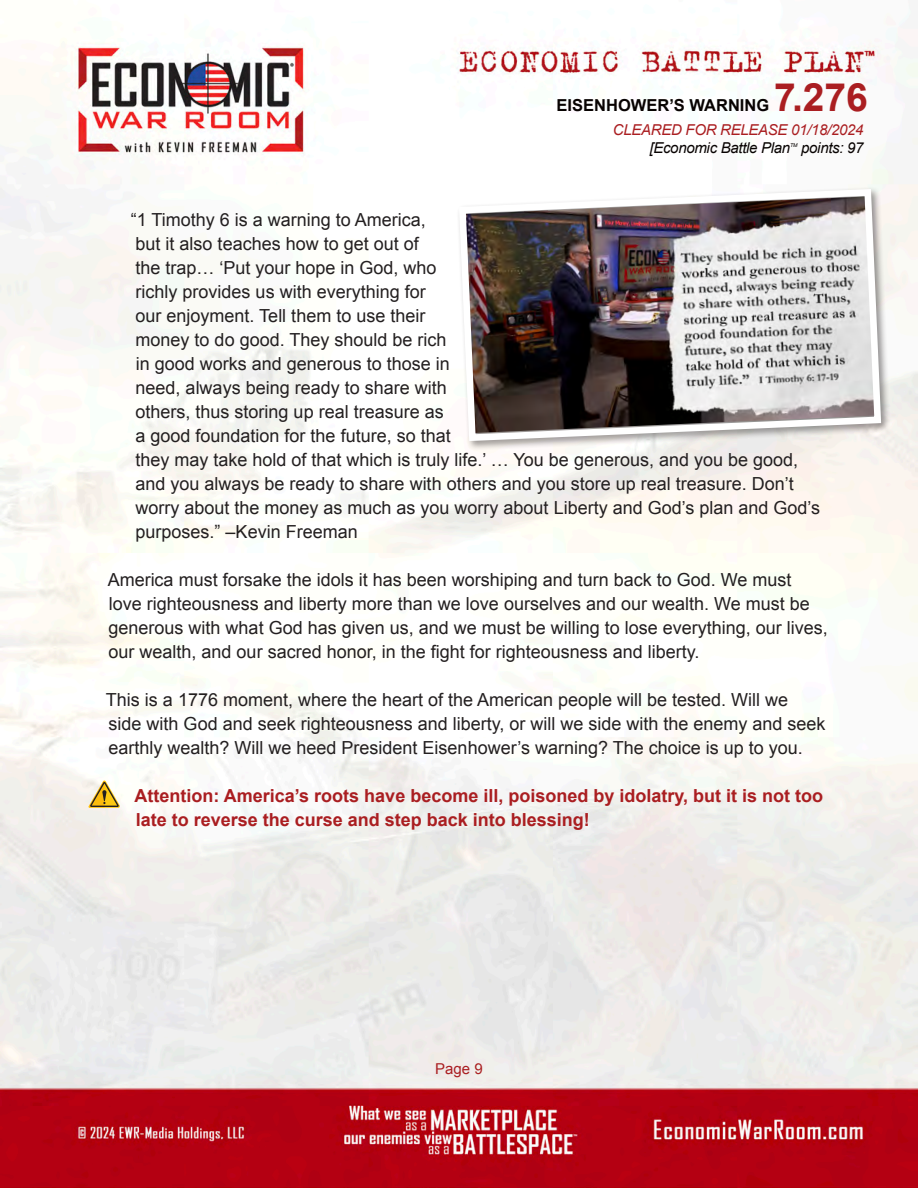
<style>
.page{position:relative;width:918px;height:1188px;background:#fff}
.page>*{position:absolute;margin:0;border:0;box-sizing:border-box;transform-origin:0 0}
.t1{font:700 39px "Arial";color:#aa1e21}
.t2{font:18px/24px "Arial";color:#231f20}
.List_Paragraph{font:700 18px/24px "Arial";color:#aa1e21}
.t3{font:700 16.5px "Arial";color:#080302}
.t4{font:italic 15px "Arial";letter-spacing:-.02em;color:#080302}
.t5{font:italic 15px "Arial";letter-spacing:-.02em;color:#aa1e21}
.t6{font:15px "Arial";color:#aa1e21}
.t7{font:italic 5.25px "Arial";color:#080302}
</style>
<div class="page">
<img style="left:0;top:5px;width:918px;height:1183px">
<svg style="left:88px;top:780px;width:33px;height:28px"></svg>
<div style="left:456px;top:186px;width:436px;height:266px;background:#231f20;opacity:.48"></div>
<img style="left:456px;top:186px;width:429px;height:259px">
<h1 class="t1" style="left:774px;top:72px;width:95px">7.276</h1>
<p class="t5" style="left:613px;top:120px;width:252px">CLEARED FOR RELEASE 01/18/2024</p>
<p class="t4" style="left:650px;top:138px;width:142px">[Economic Battle Plan</p>
<p class="t7" style="left:790px;top:141px;width:9px">TM</p>
<p class="t4" style="left:801px;top:138px;width:64px">points: 97</p>
<p class="t3" style="left:557px;top:94px;width:214px">EISENHOWER’S WARNING</p>
<p class="t2" style="left:131px;top:208px;width:691px">“1 Timothy 6 is a warning to America,<br>but it also teaches how to get out of<br>the trap… ‘Put your hope in God, who<br>richly provides us with everything for<br>our enjoyment. Tell them to use their<br>money to do good. They should be rich<br>in good works and generous to those in<br>need, always being ready to share with<br>others, thus storing up real treasure as<br>a good foundation for the future, so that<br>they may take hold of that which is truly life.’ … You be generous, and you be good, and you always be ready to share with others and you store up real treasure. Don’t worry about the money as much as you worry about Liberty and God’s plan and God’s purposes.” –Kevin Freeman</p>
<p class="t2" style="left:108px;top:568px;width:722px">America must forsake the idols it has been worshiping and turn back to God. We must love righteousness and liberty more than we love ourselves and our wealth. We must be generous with what God has given us, and we must be willing to lose everything, our lives, our wealth, and our sacred honor, in the fight for righteousness and liberty.</p>
<p class="t2" style="left:106px;top:688px;width:721px">This is a 1776 moment, where the heart of the American people will be tested. Will we side with God and seek righteousness and liberty, or will we side with the enemy and seek earthly wealth? Will we heed President Eisenhower’s warning? The choice is up to you.</p>
<p class="List_Paragraph" style="left:135px;top:784px;width:690px">Attention: America’s roots have become ill, poisoned by idolatry, but it is not too late to reverse the curse and step back into blessing!</p>
<p class="t6" style="left:435px;top:1059px;width:49px">Page 9</p>
</div>
